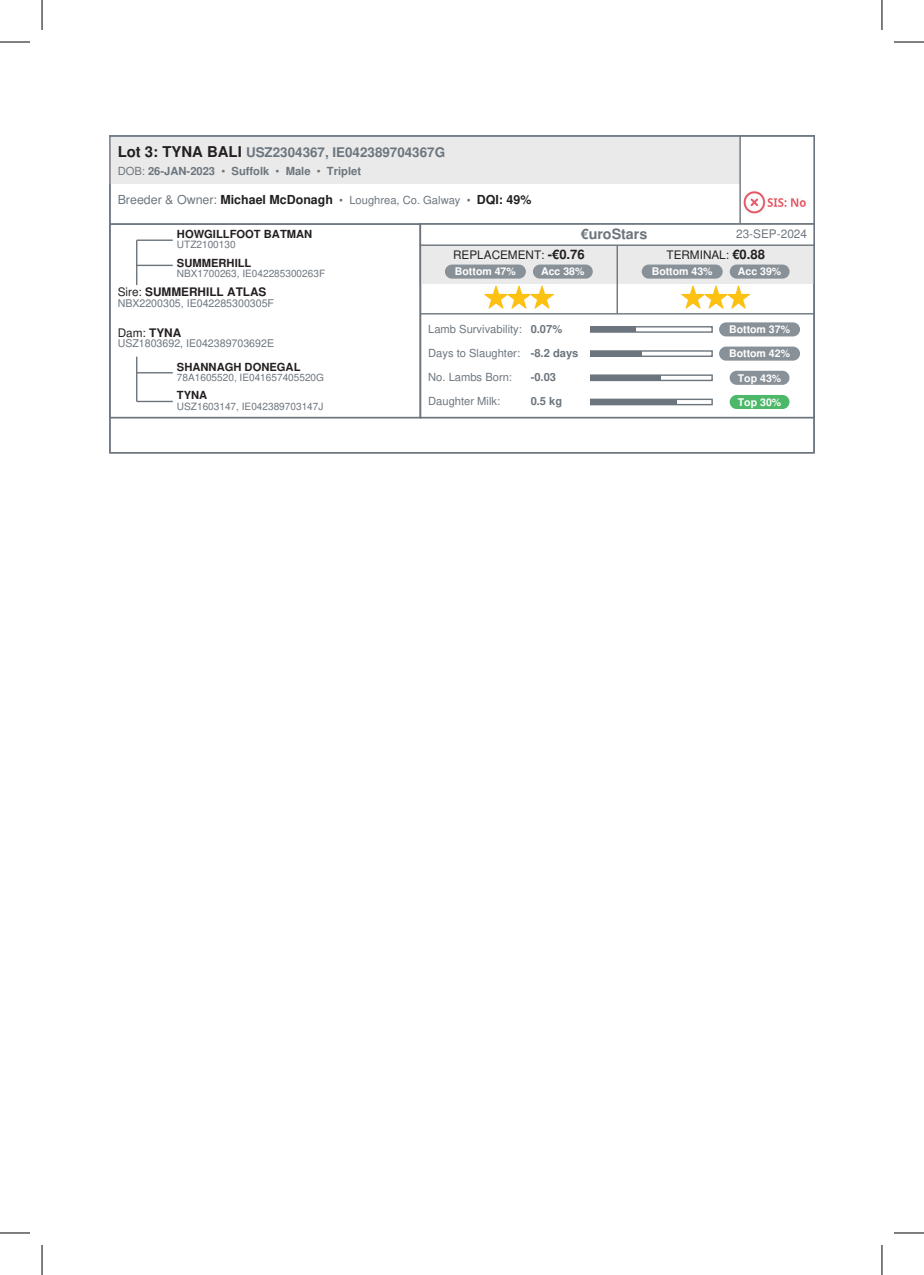
<style>
.page{position:relative;width:924px;height:1275px;background:#fff}
.page>*{position:absolute;margin:0;border:0;box-sizing:border-box;transform-origin:0 0}
.t1{font:700 14.2px "Helvetica";color:#6c757d}
.t2{font:700 13.4px "Helvetica";color:#6c757d}
.t3{font:700 12.4px "Helvetica";color:#231f20}
.t4{font:11.8px "Helvetica";color:#231f20}
.t5{font:700 11.8px "Helvetica";color:#231f20}
.t6{font:11.8px "Helvetica";color:#6c757d}
.t7{font:11.2px "Helvetica";color:#6c757d}
.t8{font:700 11.2px "Helvetica";color:#6c757d}
.t9{font:700 11.2px "Helvetica";color:#231f20}
.t10{font:700 10.6px "Helvetica";color:#fff}
.t11{font:10.6px "Helvetica";color:#6c757d}
.t12{font:10px "Helvetica";color:#6c757d}
.s1{font-size:14.8px;color:#231f20}
.s2{font-weight:400}
.s3{font-weight:400;color:#6c757d}
.s4{font-weight:400;font-size:11.2px;color:#6c757d}
.s5{font-weight:700}
.s6{font-weight:700;font-size:13px}
</style>
<div class="page">
<div style="left:110px;top:136px;width:703px;height:48px;background:#eaeaea"></div>
<hr style="left:110px;top:135px;width:703px;height:2px;background:#6c757d">
<hr style="left:109px;top:136px;width:2px;height:48px;background:#6c757d">
<div style="left:739px;top:136px;width:74px;height:88px;background:#fff"></div>
<hr style="left:739px;top:135px;width:74px;height:2px;background:#6c757d">
<hr style="left:739px;top:136px;width:1px;height:88px;background:#6c757d">
<hr style="left:813px;top:136px;width:1px;height:88px;background:#6c757d">
<div style="left:109px;top:223px;width:312px;height:195px;border:1px solid #6c757d"></div>
<hr style="left:420px;top:223px;width:393px;height:2px;background:#6c757d">
<hr style="left:419px;top:224px;width:2px;height:21px;background:#6c757d">
<svg style="left:813px;top:224px;width:1px;height:21px"></svg>
<div style="left:420px;top:245px;width:197px;height:39px;background:#eaeaea"></div>
<hr style="left:419px;top:245px;width:2px;height:39px;background:#6c757d">
<div style="left:617px;top:245px;width:196px;height:39px;background:#eaeaea"></div>
<hr style="left:813px;top:245px;width:1px;height:39px;background:#6c757d">
<hr style="left:136px;top:240px;width:1px;height:45px;background:#6c757d">
<hr style="left:137px;top:239px;width:36px;height:2px;background:#6c757d">
<hr style="left:137px;top:265px;width:36px;height:1px;background:#6c757d">
<hr style="left:136px;top:357px;width:1px;height:44px;background:#6c757d">
<hr style="left:137px;top:372px;width:36px;height:1px;background:#6c757d">
<hr style="left:137px;top:401px;width:36px;height:1px;background:#6c757d">
<hr style="left:420px;top:244px;width:393px;height:2px;background:#6c757d">
<hr style="left:616px;top:245px;width:1px;height:69px;background:#6c757d">
<div style="left:444px;top:264px;width:81px;height:15px;background:#899198;border-radius:7px"></div>
<div style="left:532px;top:264px;width:60px;height:15px;background:#899198;border-radius:7px"></div>
<div style="left:641px;top:264px;width:81px;height:15px;background:#899198;border-radius:7px"></div>
<div style="left:729px;top:264px;width:60px;height:15px;background:#899198;border-radius:7px"></div>
<img style="left:484px;top:286px;width:69px;height:22px">
<img style="left:681px;top:286px;width:68px;height:22px">
<hr style="left:420px;top:313px;width:393px;height:1px;background:#6c757d">
<div style="left:589px;top:326px;width:123px;height:7px;border:1px solid #6c757d"></div>
<div style="left:590px;top:327px;width:45px;height:5px;background:#6c757d"></div>
<div style="left:718px;top:322px;width:81px;height:14px;background:#899198;border-radius:7px"></div>
<div style="left:589px;top:350px;width:123px;height:7px;border:1px solid #6c757d"></div>
<div style="left:590px;top:351px;width:51px;height:5px;background:#6c757d"></div>
<div style="left:718px;top:346px;width:81px;height:15px;background:#899198;border-radius:7px"></div>
<div style="left:589px;top:374px;width:123px;height:7px;border:1px solid #6c757d"></div>
<div style="left:590px;top:375px;width:70px;height:5px;background:#6c757d"></div>
<div style="left:729px;top:371px;width:60px;height:14px;background:#899198;border-radius:7px"></div>
<div style="left:589px;top:399px;width:123px;height:6px;border:1px solid #6c757d"></div>
<div style="left:590px;top:399px;width:86px;height:5px;background:#6c757d"></div>
<div style="left:729px;top:395px;width:60px;height:14px;background:#4db869;border-radius:7px"></div>
<img style="left:743px;top:191px;width:64px;height:23px">
<hr style="left:0;top:42px;width:30px;height:1px;background:#000">
<hr style="left:893px;top:42px;width:30px;height:1px;background:#000">
<hr style="left:0;top:1232px;width:30px;height:1px;background:#000">
<hr style="left:893px;top:1232px;width:30px;height:1px;background:#000">
<hr style="left:42px;top:0;width:1px;height:30px;background:#000">
<hr style="left:42px;top:1245px;width:1px;height:30px;background:#000">
<hr style="left:881px;top:0;width:1px;height:30px;background:#000">
<hr style="left:881px;top:1245px;width:1px;height:30px;background:#000">
<h2 class="t2" style="left:118px;top:147px;width:329px"><span class="s1">Lot 3: TYNA BALI</span> USZ2304367, IE042389704367G</h2>
<p class="t8" style="left:118px;top:166px;width:245px"><span class="s2">DOB:</span> 26-JAN-2023 <span class="s2">•</span> Suffolk <span class="s2">•</span> Male <span class="s2">•</span> Triplet</p>
<p class="t3" style="left:118px;top:195px;width:415px"><span class="s3">Breeder &amp; Owner:</span> Michael McDonagh <span class="s4">• Loughrea, Co. Galway •</span> DQI: 49%</p>
<p class="t9" style="left:177px;top:230px;width:137px">HOWGILLFOOT BATMAN</p>
<p class="t12" style="left:177px;top:241px;width:60px">UTZ2100130</p>
<p class="t9" style="left:177px;top:258px;width:76px">SUMMERHILL</p>
<p class="t12" style="left:177px;top:269px;width:150px">NBX1700263, IE042285300263F</p>
<p class="t5" style="left:118px;top:287px;width:150px"><span class="s2">Sire:</span> SUMMERHILL ATLAS</p>
<p class="t11" style="left:118px;top:299px;width:158px">NBX2200305, IE042285300305F</p>
<p class="t4" style="left:118px;top:328px;width:65px">Dam: <span class="s5">TYNA</span></p>
<p class="t11" style="left:118px;top:339px;width:158px">USZ1803692, IE042389703692E</p>
<p class="t9" style="left:177px;top:362px;width:125px">SHANNAGH DONEGAL</p>
<p class="t12" style="left:177px;top:373px;width:148px">78A1605520, IE041657405520G</p>
<p class="t9" style="left:177px;top:391px;width:32px">TYNA</p>
<p class="t12" style="left:177px;top:402px;width:148px">USZ1603147, IE042389703147J</p>
<h1 class="t1" style="left:580px;top:229px;width:68px">€uroStars</h1>
<p class="t6" style="left:735px;top:230px;width:72px">23-SEP-2024</p>
<p class="t4" style="left:453px;top:250px;width:133px">REPLACEMENT: <span class="s6">-€0.76</span></p>
<p class="t10" style="left:454px;top:267px;width:62px">Bottom 47%</p>
<p class="t10" style="left:541px;top:267px;width:45px">Acc 38%</p>
<p class="t4" style="left:666px;top:250px;width:100px">TERMINAL: <span class="s6">€0.88</span></p>
<p class="t10" style="left:651px;top:267px;width:62px">Bottom 43%</p>
<p class="t10" style="left:737px;top:267px;width:45px">Acc 39%</p>
<p class="t7" style="left:428px;top:324px;width:136px">Lamb Survivability: <span class="s5">0.07%</span></p>
<p class="t10" style="left:728px;top:325px;width:62px">Bottom 37%</p>
<p class="t7" style="left:428px;top:349px;width:152px">Days to Slaughter: <span class="s5">-8.2 days</span></p>
<p class="t10" style="left:728px;top:349px;width:62px">Bottom 42%</p>
<p class="t7" style="left:428px;top:373px;width:85px">No. Lambs Born:</p>
<p class="t8" style="left:530px;top:373px;width:27px">-0.03</p>
<p class="t10" style="left:737px;top:374px;width:45px">Top 43%</p>
<p class="t7" style="left:428px;top:397px;width:73px">Daughter Milk:</p>
<p class="t8" style="left:530px;top:397px;width:33px">0.5 kg</p>
<p class="t10" style="left:737px;top:398px;width:45px">Top 30%</p>
</div>
